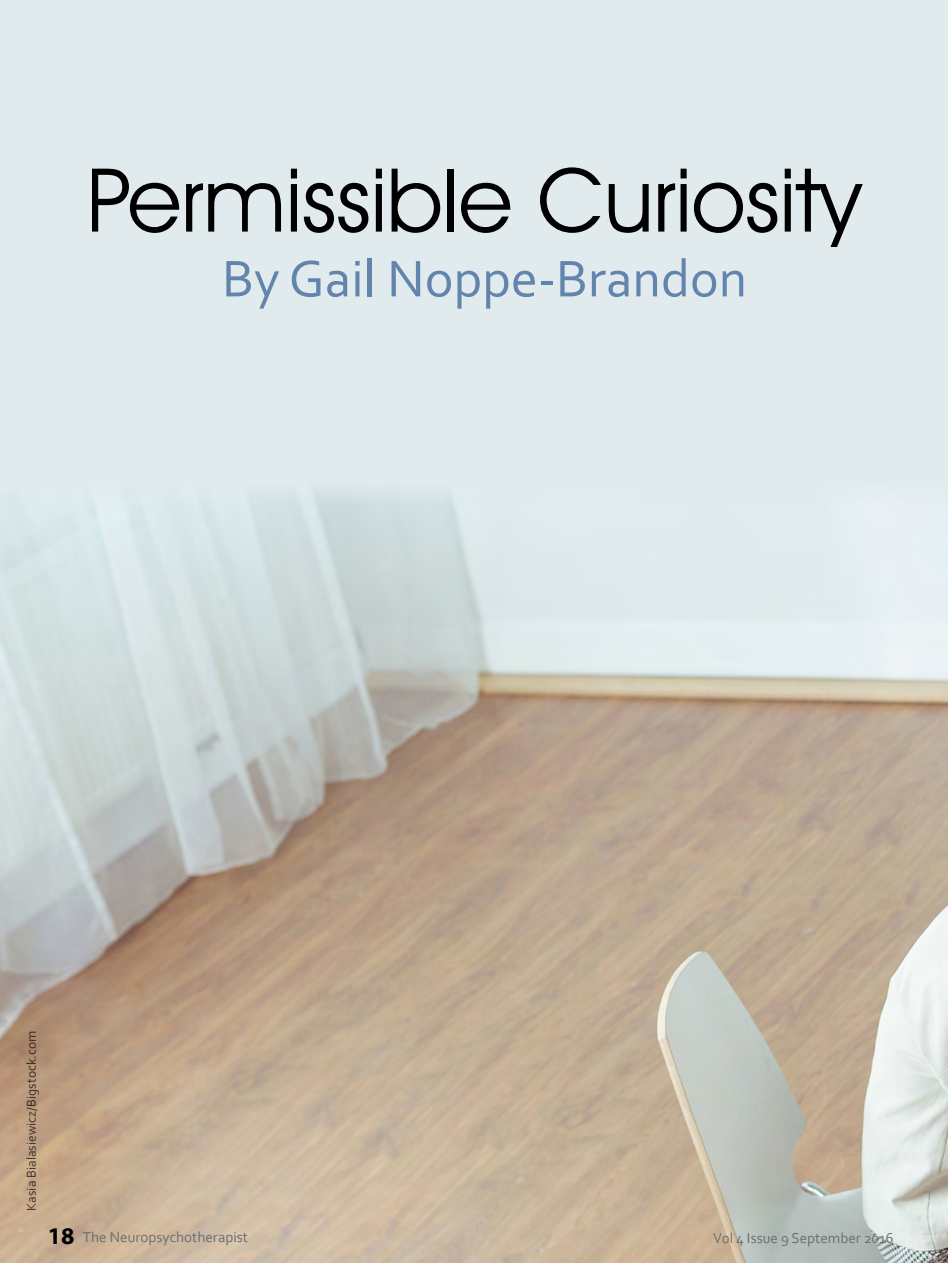
<style>
.page{position:relative;width:948px;height:1263px;background:#fff}
.page>*{position:absolute;margin:0;border:0;box-sizing:border-box;transform-origin:0 0}
.Feature_Body{font:88.5px "Avant Garde IT Cby BT";color:#000}
.Feature_Body-2{font:54px "Corbel";color:#6384ad}
.t1{font:15px "Corbel";color:#6d6e71}
.t2{font:13.5px "Corbel";color:#000}
.s1{font-family:"Myriad Pro";font-weight:700;font-size:24px;color:#000}
</style>
<div class="page">
<div style="left:0;top:0;width:947px;height:575px;background:#e1ebed"></div>
<img style="left:0;top:492px;width:947px;height:771px">
<p class="Feature_Body" style="left:87px;top:146px;width:775px">Permissible Curiosity</p>
<p class="Feature_Body-2" style="left:222px;top:245px;width:526px">By Gail Noppe-Brandon</p>
<p class="t2" style="left:23px;top:1211px;width:181px;rotate:-90deg">Kasia Bialasiewicz/Bigstock.com</p>
<p class="t1" style="left:48px;top:1228px;width:202px"><span class="s1">18</span> The Neuropsychotherapist</p>
<p class="t1" style="left:713px;top:1228px;width:182px">Vol 4 Issue 9 September 2016</p>
</div>
